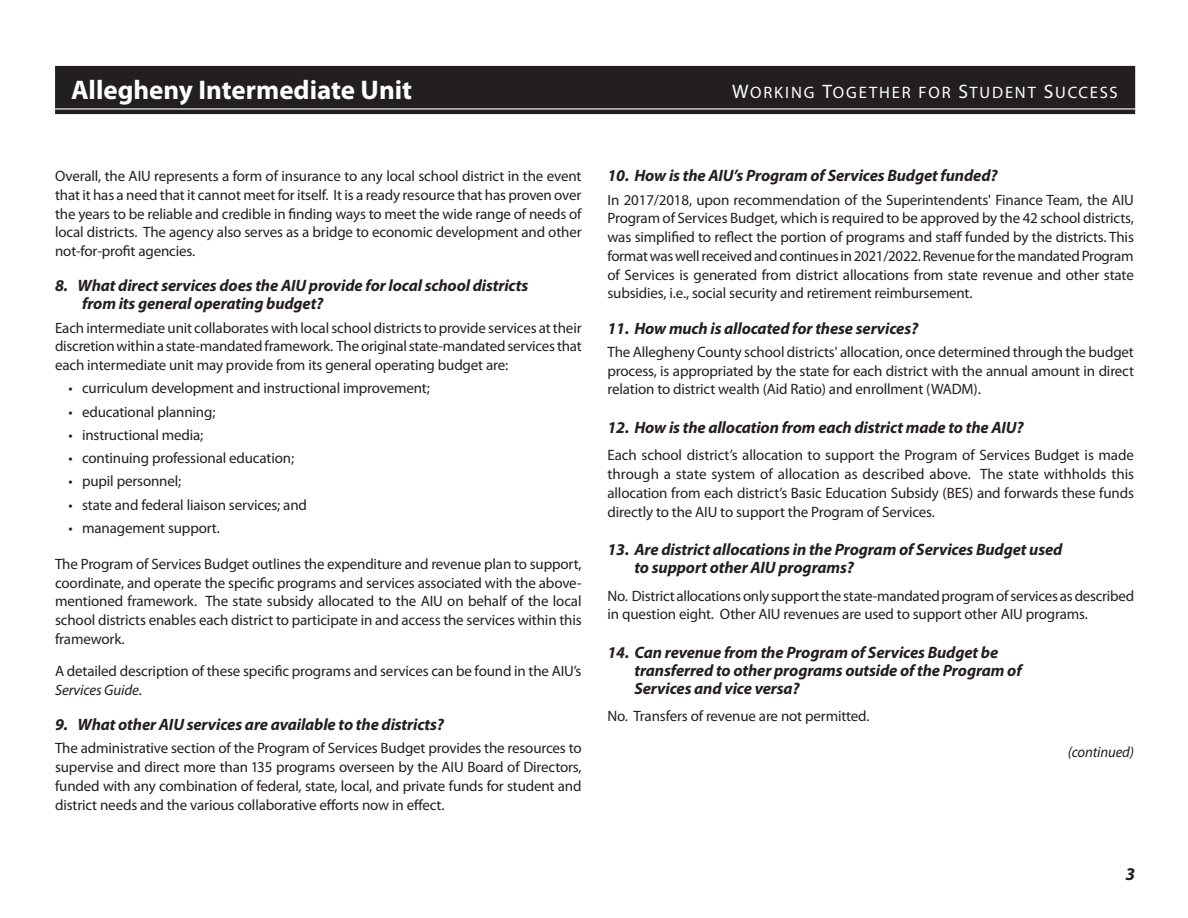
<style>
.page{position:relative;width:1188px;height:918px;background:#fff}
.page>*{position:absolute;margin:0;border:0;box-sizing:border-box;transform-origin:0 0}
.t1{font:700 27px "Myriad Pro";color:#fff}
.t2{font:italic 700 18px "Myriad Pro";color:#231f20}
.t3{font:16.65px "Myriad Pro Regular SC850";letter-spacing:.115em;color:#fff}
.Subhead-numbered_11{font:italic 700 16.5px/18px "Myriad Pro";letter-spacing:-.01em;color:#231f20}
.Numbered_Subhead{font:italic 700 16.5px/18px "Myriad Pro";letter-spacing:-.01em;color:#231f20}
.Body_text{font:15px/18.8px "Myriad Pro";letter-spacing:-.01em;color:#231f20;text-align:justify}
.Body_text-2{font:italic 15px "Myriad Pro";letter-spacing:-.01em;color:#231f20}
.s1{font-size:19.5px}
.s2{font-style:italic}
</style>
<div class="page">
<div style="left:56px;top:67px;width:1078px;height:46px;background:#231f20"></div>
<div style="left:55px;top:66px;width:1080px;height:48px;border:2px solid #231f20"></div>
<hr style="left:46px;top:108px;width:1102px;height:2px;background:#fff">
<h1 class="t1" style="left:71px;top:72px;width:343px">Allegheny Intermediate Unit</h1>
<p class="t3" style="left:732px;top:82px;width:377px"><span class="s1">W</span>ORKING <span class="s1">T</span>OGETHER FOR <span class="s1">S</span>TUDENT <span class="s1">S</span>UCCESS</p>
<p class="Body_text" style="left:55px;top:167px;width:528px">Overall, the AIU represents a form of insurance to any local school district in the event that it has a need that it cannot meet for itself. It is a ready resource that has proven over the years to be reliable and credible in finding ways to meet the wide range of needs of local districts. The agency also serves as a bridge to economic development and other not-for-profit agencies.</p>
<p class="Numbered_Subhead" style="left:82px;top:276px;width:448px;text-indent:-27px">8. What direct services does the AIU provide for local school districts from its general operating budget?</p>
<p class="Body_text" style="left:55px;top:318px;width:528px">Each intermediate unit collaborates with local school districts to provide services at their discretion within a state-mandated framework. The original state-mandated services that each intermediate unit may provide from its general operating budget are:</p>
<p class="Body_text" style="left:69px;top:379px;width:363px">• curriculum development and instructional improvement;</p>
<p class="Body_text" style="left:69px;top:402px;width:148px">• educational planning;</p>
<p class="Body_text" style="left:69px;top:425px;width:136px">• instructional media;</p>
<p class="Body_text" style="left:69px;top:449px;width:227px">• continuing professional education;</p>
<p class="Body_text" style="left:69px;top:472px;width:114px">• pupil personnel;</p>
<p class="Body_text" style="left:69px;top:495px;width:240px">• state and federal liaison services; and</p>
<p class="Body_text" style="left:69px;top:518px;width:153px">• management support.</p>
<p class="Body_text" style="left:55px;top:554px;width:528px">The Program of Services Budget outlines the expenditure and revenue plan to support, coordinate, and operate the specific programs and services associated with the above&shy;mentioned framework. The state subsidy allocated to the AIU on behalf of the local school districts enables each district to participate in and access the services within this framework.</p>
<p class="Body_text" style="left:55px;top:662px;width:528px">A detailed description of these specific programs and services can be found in the AIU’s<br><span class="s2">Services Guide</span>.</p>
<p class="Numbered_Subhead" style="left:55px;top:715px;width:390px">9. What other AIU services are available to the districts?</p>
<p class="Body_text" style="left:55px;top:739px;width:528px">The administrative section of the Program of Services Budget provides the resources to supervise and direct more than 135 programs overseen by the AIU Board of Directors, funded with any combination of federal, state, local, and private funds for student and district needs and the various collaborative efforts now in effect.</p>
<p class="Numbered_Subhead" style="left:608px;top:166px;width:392px">10. How is the AIU’s Program of Services Budget funded?</p>
<p class="Body_text" style="left:608px;top:190px;width:528px">In 2017/2018, upon recommendation of the Superintendents' Finance Team, the AIU Program of Services Budget, which is required to be approved by the 42 school districts, was simplified to reflect the portion of programs and staff funded by the districts. This format was well received and continues in 2021/2022. Revenue for the mandated Program of Services is generated from district allocations from state revenue and other state subsidies, i.e., social security and retirement reimbursement.</p>
<p class="Numbered_Subhead" style="left:608px;top:319px;width:312px">11. How much is allocated for these services?</p>
<p class="Body_text" style="left:608px;top:342px;width:528px">The Allegheny County school districts' allocation, once determined through the budget process, is appropriated by the state for each district with the annual amount in direct relation to district wealth (Aid Ratio) and enrollment (WADM).</p>
<p class="Subhead-numbered_11" style="left:608px;top:418px;width:418px">12. How is the allocation from each district made to the AIU?</p>
<p class="Body_text" style="left:608px;top:446px;width:528px">Each school district’s allocation to support the Program of Services Budget is made through a state system of allocation as described above. The state withholds this allocation from each district’s Basic Education Subsidy (BES) and forwards these funds directly to the AIU to support the Program of Services.</p>
<p class="Subhead-numbered_11" style="left:634px;top:540px;width:429px;text-indent:-27px">13. Are district allocations in the Program of Services Budget used to support other AIU programs?</p>
<p class="Body_text" style="left:608px;top:586px;width:528px">No. District allocations only support the state-mandated program of services as described in question eight. Other AIU revenues are used to support other AIU programs.</p>
<p class="Subhead-numbered_11" style="left:634px;top:643px;width:389px;text-indent:-27px">14. Can revenue from the Program of Services Budget be transferred to other programs outside of the Program of<br>Services and vice versa?</p>
<p class="Body_text" style="left:608px;top:707px;width:264px">No. Transfers of revenue are not permitted.</p>
<p class="Body_text-2" style="left:1068px;top:743px;width:68px">(continued)</p>
<p class="t2" style="left:1125px;top:862px;width:11px">3</p>
</div>
